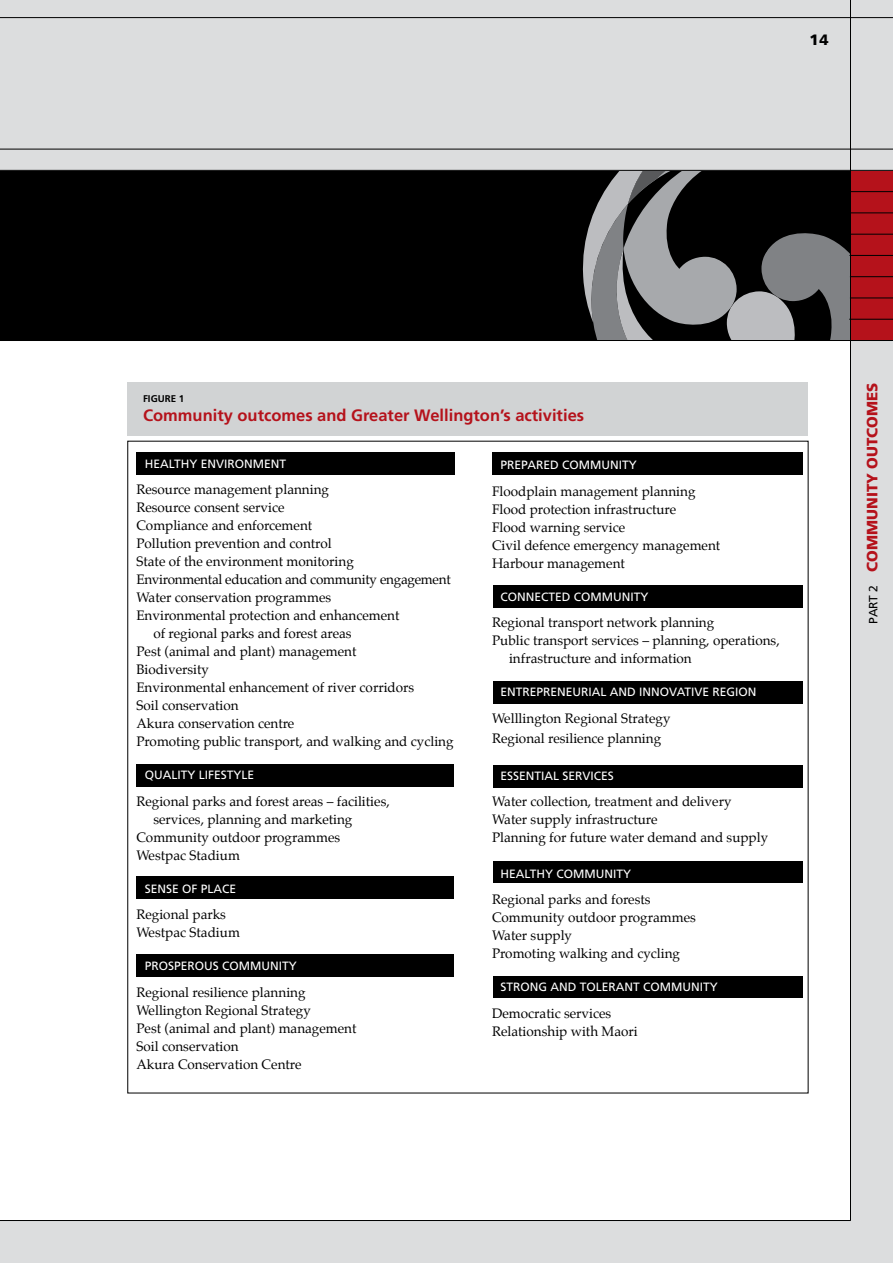
<style>
.page{position:relative;width:893px;height:1263px;background:#fff}
.page>*{position:absolute;margin:0;border:0;box-sizing:border-box;transform-origin:0 0}
.t1{font:700 16.5px "Frutiger";color:#b5121b}
.t2{font:900 15px "Frutiger";color:#b5121b}
.t3{font:900 15px "Frutiger";color:#000}
.t4{font:13.5px/18px "Palatino";color:#000}
.t5{font:13.5px "Palatino";letter-spacing:-.02em;color:#000}
.t6{font:12px "Frutiger";color:#fff}
.t7{font:700 9.75px "Frutiger";color:#000}
.s1{font-weight:400;font-size:12px;color:#000}
</style>
<div class="page">
<div style="left:850px;top:334px;width:43px;height:929px;background:#dcddde"></div>
<div style="left:0;top:170px;width:850px;height:171px;background:#000"></div>
<svg style="left:582px;top:171px;width:268px;height:169px"></svg>
<div style="left:0;top:1220px;width:893px;height:43px;background:#dcddde"></div>
<hr style="left:0;top:1220px;width:851px;height:1px;background:#000">
<div style="left:493px;top:976px;width:310px;height:22px;background:#000"></div>
<div style="left:493px;top:861px;width:309px;height:22px;background:#000"></div>
<div style="left:493px;top:765px;width:310px;height:22px;background:#000"></div>
<div style="left:493px;top:681px;width:310px;height:22px;background:#000"></div>
<div style="left:493px;top:585px;width:310px;height:23px;background:#000"></div>
<div style="left:136px;top:954px;width:318px;height:23px;background:#000"></div>
<div style="left:136px;top:876px;width:318px;height:23px;background:#000"></div>
<div style="left:136px;top:764px;width:318px;height:23px;background:#000"></div>
<div style="left:492px;top:452px;width:310px;height:23px;background:#000"></div>
<div style="left:136px;top:452px;width:319px;height:23px;background:#000"></div>
<div style="left:128px;top:383px;width:680px;height:53px;background:#d1d3d4"></div>
<div style="left:850px;top:170px;width:43px;height:170px;background:#b5121b"></div>
<hr style="left:849px;top:191px;width:44px;height:1px;background:#000">
<hr style="left:849px;top:213px;width:44px;height:1px;background:#000">
<hr style="left:849px;top:234px;width:44px;height:1px;background:#000">
<hr style="left:849px;top:255px;width:44px;height:1px;background:#000">
<hr style="left:850px;top:276px;width:43px;height:1px;background:#000">
<hr style="left:850px;top:298px;width:43px;height:1px;background:#000">
<div style="left:0;top:0;width:893px;height:170px;background:#dcddde"></div>
<hr style="left:0;top:170px;width:893px;height:1px;background:#000">
<hr style="left:849px;top:319px;width:44px;height:1px;background:#000">
<hr style="left:0;top:149px;width:893px;height:1px;background:#000">
<hr style="left:0;top:17px;width:893px;height:1px;background:#000">
<hr style="left:0;top:340px;width:893px;height:1px;background:#000">
<hr style="left:850px;top:0;width:1px;height:1221px;background:#000">
<p class="t3" style="left:810px;top:31px;width:21px">14</p>
<p class="t7" style="left:143px;top:393px;width:43px">Figure 1</p>
<p class="t1" style="left:143px;top:406px;width:443px">Community outcomes and Greater Wellington’s activities</p>
<p class="t6" style="left:145px;top:456px;width:17px">HEALTHY</p>
<p class="t6" style="left:201px;top:456px;width:9px">ENVIRONMENT</p>
<p class="t4" style="left:136px;top:480px;width:194px">Resource management planning</p>
<p class="t4" style="left:136px;top:498px;width:150px">Resource consent service</p>
<p class="t4" style="left:136px;top:516px;width:177px">Compliance and enforcement</p>
<p class="t4" style="left:136px;top:534px;width:197px">Pollution prevention and control</p>
<p class="t4" style="left:136px;top:552px;width:219px">State of the environment monitoring</p>
<p class="t5" style="left:136px;top:568px;width:316px">Environmental education and community engagement</p>
<p class="t4" style="left:136px;top:588px;width:196px">Water conservation programmes</p>
<p class="t4" style="left:136px;top:606px;width:265px">Environmental protection and enhancement</p>
<p class="t4" style="left:153px;top:624px;width:200px">of regional parks and forest areas</p>
<p class="t4" style="left:136px;top:642px;width:222px">Pest (animal and plant) management</p>
<p class="t4" style="left:136px;top:660px;width:74px">Biodiversity</p>
<p class="t4" style="left:136px;top:678px;width:279px">Environmental enhancement of river corridors</p>
<p class="t4" style="left:136px;top:696px;width:104px">Soil conservation</p>
<p class="t4" style="left:136px;top:714px;width:159px">Akura conservation centre</p>
<p class="t4" style="left:136px;top:732px;width:319px">Promoting public transport, and walking and cycling</p>
<p class="t6" style="left:145px;top:768px;width:18px">QUALITY</p>
<p class="t6" style="left:199px;top:768px;width:13px">LIFESTYLE</p>
<p class="t4" style="left:136px;top:792px;width:255px">Regional parks and forest areas – facilities,</p>
<p class="t4" style="left:153px;top:810px;width:201px">services, planning and marketing</p>
<p class="t4" style="left:136px;top:828px;width:205px">Community outdoor programmes</p>
<p class="t4" style="left:136px;top:846px;width:105px">Westpac Stadium</p>
<p class="t6" style="left:145px;top:881px;width:14px">SENSE</p>
<p class="t6" style="left:182px;top:881px;width:34px">OF PLACE</p>
<p class="t4" style="left:136px;top:905px;width:105px">Regional parks<br>Westpac Stadium</p>
<p class="t6" style="left:145px;top:959px;width:15px">PROSPEROUS</p>
<p class="t6" style="left:222px;top:959px;width:10px">COMMUNITY</p>
<p class="t4" style="left:136px;top:983px;width:222px">Regional resilience planning<br>Wellington Regional Strategy<br>Pest (animal and plant) management<br>Soil conservation<br>Akura conservation centre</p>
<p class="t6" style="left:501px;top:458px;width:15px">PREPARED</p>
<p class="t6" style="left:562px;top:458px;width:10px">COMMUNITY</p>
<p class="t4" style="left:492px;top:482px;width:230px">Floodplain management planning<br>Flood protection infrastructure<br>Flood warning service<br>Civil defence emergency management<br>Harbour management</p>
<p class="t6" style="left:501px;top:589px;width:16px">CONNECTED</p>
<p class="t6" style="left:574px;top:589px;width:10px">COMMUNITY</p>
<p class="t4" style="left:492px;top:613px;width:224px">Regional transport network planning</p>
<p class="t4" style="left:492px;top:631px;width:289px">Public transport services – planning, operations,</p>
<p class="t4" style="left:509px;top:649px;width:184px">infrastructure and information</p>
<p class="t6" style="left:501px;top:685px;width:15px">ENTREPRENEURIAL</p>
<p class="t6" style="left:610px;top:685px;width:10px">AND</p>
<p class="t6" style="left:639px;top:685px;width:8px">INNOVATIVE</p>
<p class="t6" style="left:713px;top:685px;width:8px">REGION</p>
<p class="t4" style="left:492px;top:708px;width:180px;line-height:20.1px">Welllington Regional Strategy<br>Regional resilience planning</p>
<p class="t6" style="left:501px;top:769px;width:15px">ESSENTIAL</p>
<p class="t6" style="left:563px;top:769px;width:8px">SERVICES</p>
<p class="t4" style="left:492px;top:793px;width:278px">Water collection, treatment and delivery<br>Water supply infrastructure<br>Planning for future water demand and supply</p>
<p class="t6" style="left:501px;top:866px;width:17px">HEALTHY</p>
<p class="t6" style="left:557px;top:866px;width:10px">COMMUNITY</p>
<p class="t4" style="left:492px;top:890px;width:205px">Regional parks and forests<br>Community outdoor programmes<br>Water supply<br>Promoting walking and cycling</p>
<p class="t6" style="left:501px;top:980px;width:15px">STRONG</p>
<p class="t6" style="left:551px;top:980px;width:10px">AND</p>
<p class="t6" style="left:580px;top:980px;width:9px">TOLERANT</p>
<p class="t6" style="left:643px;top:980px;width:10px">COMMUNITY</p>
<p class="t4" style="left:492px;top:1004px;width:147px">Democratic services<br>Relationship with Maori</p>
<p class="t2" style="left:863px;top:624px;width:242px;rotate:-90deg"><span class="s1">PART 2</span> COMMUNITY OUTCOMES</p>
</div>
